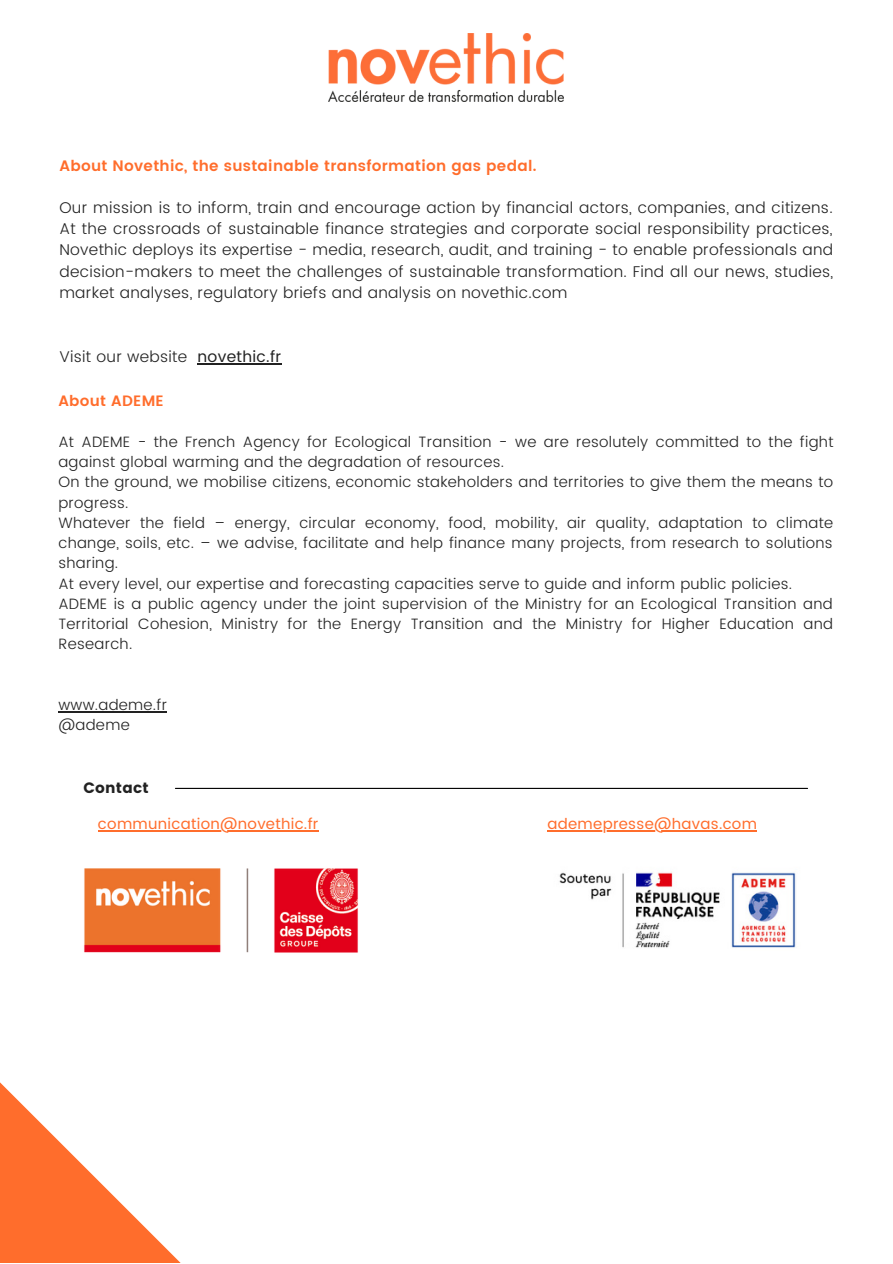
<style>
.page{position:relative;width:893px;height:1264px;background:#fff}
.page>*{position:absolute;margin:0;border:0;box-sizing:border-box;transform-origin:0 0}
.t1{font:300 15.6px/21.3px "Poppins";letter-spacing:.02em;color:#222;text-align:justify}
.t2{font:600 15.15px "Poppins";letter-spacing:.02em;color:#ff6d2c}
.t3{font:300 15px/20.2px "Poppins";letter-spacing:.02em;color:#222}
.t4{font:15px "Poppins";letter-spacing:.02em;color:#ff6d2c}
.t5{font:600 15px "Poppins";letter-spacing:.02em;color:#ff6d2c}
.t6{font:15px "Poppins";letter-spacing:.02em;color:#222}
.s1{font-weight:400}
</style>
<div class="page">
<svg style="left:0;top:1082px;width:180px;height:180px;fill:#ff7132"></svg>
<img style="left:329px;top:34px;width:234px;height:67px">
<img style="left:84px;top:868px;width:274px;height:85px">
<hr style="left:175px;top:787px;width:632px;height:2px;background:#000">
<img style="left:559px;top:871px;width:237px;height:77px">
<hr style="left:98px;top:830px;width:221px;height:1px;background:#ff6d2c">
<hr style="left:547px;top:830px;width:210px;height:1px;background:#ff6d2c">
<hr style="left:197px;top:363px;width:84px;height:1px;background:#222">
<hr style="left:58px;top:711px;width:109px;height:1px;background:#222">
<p class="t2" style="left:59px;top:157px;width:478px">About Novethic, the sustainable transformation gas pedal.</p>
<p class="t1" style="left:59px;top:196px;width:775px">Our mission is to inform, train and encourage action by financial actors, companies, and citizens.<br>At the crossroads of sustainable finance strategies and corporate social responsibility practices, Novethic deploys its expertise - media, research, audit, and training - to enable professionals and decision-makers to meet the challenges of sustainable transformation. Find all our news, studies, market analyses, regulatory briefs and analysis on novethic.com</p>
<p class="t1" style="left:59px;top:346px;width:223px">Visit our website <span class="s1">novethic.fr</span></p>
<p class="t5" style="left:58px;top:392px;width:107px">About ADEME</p>
<p class="t3" style="left:58px;top:431px;width:776px">At ADEME - the French Agency for Ecological Transition - we are resolutely committed to the fight against global warming and the degradation of resources.<br>On the ground, we mobilise citizens, economic stakeholders and territories to give them the means to progress.<br>Whatever the field – energy, circular economy, food, mobility, air quality, adaptation to climate change, soils, etc. – we advise, facilitate and help finance many projects, from research to solutions sharing.<br>At every level, our expertise and forecasting capacities serve to guide and inform public policies.<br>ADEME is a public agency under the joint supervision of the Ministry for an Ecological Transition and Territorial Cohesion, Ministry for the Energy Transition and the Ministry for Higher Education and Research.</p>
<p class="t3" style="left:58px;top:694px;width:110px">www.ademe.fr @ademe</p>
<p class="t6" style="left:83px;top:779px;width:67px">Contact</p>
<p class="t4" style="left:98px;top:815px;width:222px">communication@novethic.fr</p>
<p class="t4" style="left:547px;top:815px;width:211px">ademepresse@havas.com</p>
</div>
